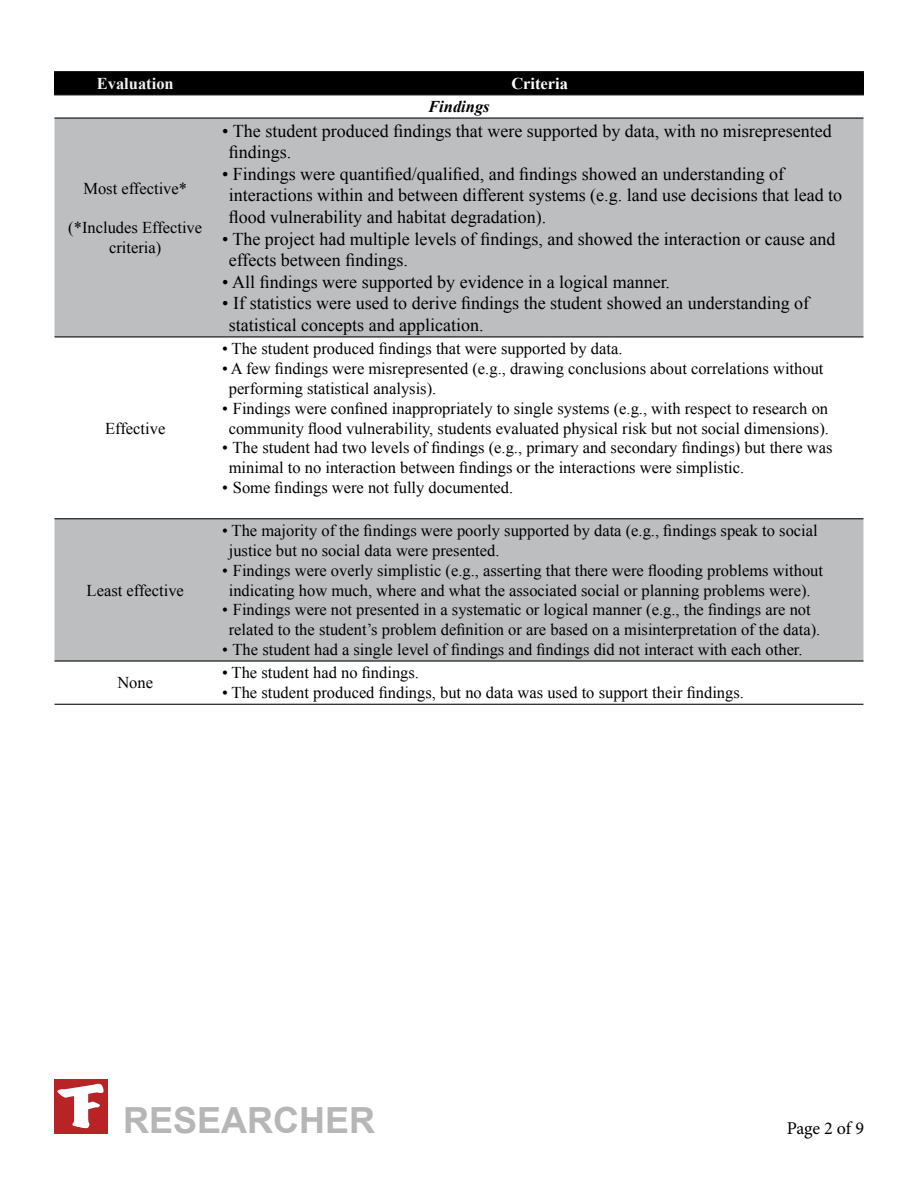
<style>
.page{position:relative;width:918px;height:1188px;background:#fff}
.page>*{position:absolute;margin:0;border:0;box-sizing:border-box;transform-origin:0 0}
.t1{font:700 36px "Arial";color:#b6b6b7}
.t2{font:18px/21.6px "Times New Roman";color:#000}
.t3{font:18px "Minion Pro";letter-spacing:-.01em;color:#000}
.t4{font:16.5px/19.8px "Times New Roman";color:#000;text-align:center}
.t5{font:700 16.5px "Times New Roman";color:#f2f2f3}
.t6{font:700 16.5px "Times New Roman";color:#fff}
.t7{font:italic 700 16.5px "Times New Roman";color:#000}
</style>
<div class="page">
<div style="left:54px;top:1080px;width:54px;height:54px;background:#b82326"></div>
<svg style="left:74px;top:1090px;width:26px;height:38px"></svg>
<svg style="left:55px;top:95px;width:808px;height:609px"></svg>
<svg style="left:55px;top:119px;width:808px;height:541px;fill:#bcbec0"></svg>
<hr style="left:55px;top:118px;width:161px;height:1px;background:#000">
<hr style="left:216px;top:118px;width:647px;height:1px;background:#000">
<hr style="left:55px;top:336px;width:161px;height:1px;background:#000">
<hr style="left:216px;top:336px;width:647px;height:1px;background:#000">
<hr style="left:55px;top:518px;width:161px;height:1px;background:#000">
<hr style="left:216px;top:518px;width:647px;height:1px;background:#000">
<hr style="left:55px;top:660px;width:161px;height:2px;background:#000">
<hr style="left:216px;top:660px;width:647px;height:2px;background:#000">
<hr style="left:55px;top:704px;width:161px;height:1px;background:#000">
<hr style="left:216px;top:704px;width:647px;height:1px;background:#000">
<hr style="left:54px;top:71px;width:162px;height:1px;background:#000">
<hr style="left:216px;top:71px;width:648px;height:1px;background:#000">
<div style="left:54px;top:72px;width:810px;height:22px;background:#000"></div>
<hr style="left:54px;top:94px;width:162px;height:1px;background:#000">
<hr style="left:216px;top:94px;width:648px;height:1px;background:#000">
<p class="t5" style="left:97px;top:72px;width:79px">Evaluation</p>
<p class="t6" style="left:511px;top:72px;width:58px">Criteria</p>
<p class="t7" style="left:428px;top:95px;width:63px">Findings</p>
<p class="t4" style="left:83px;top:178px;width:105px">Most effective*</p>
<p class="t4" style="left:68px;top:218px;width:135px">(*Includes Effective criteria)</p>
<p class="t4" style="left:105px;top:418px;width:62px">Effective</p>
<p class="t4" style="left:87px;top:580px;width:99px">Least effective</p>
<p class="t4" style="left:117px;top:673px;width:37px">None</p>
<p class="t2" style="left:229px;top:119px;width:605px;text-indent:-7px">• The student produced findings that were supported by data, with no misrepresented findings.</p>
<p class="t2" style="left:229px;top:163px;width:615px;text-indent:-7px">• Findings were quantified/qualified, and findings showed an understanding of interactions within and between different systems (e.g. land use decisions that lead to flood vulnerability and habitat degradation).</p>
<p class="t2" style="left:229px;top:227px;width:608px;text-indent:-7px">• The project had multiple levels of findings, and showed the interaction or cause and effects between findings.</p>
<p class="t2" style="left:222px;top:271px;width:450px">• All findings were supported by evidence in a logical manner.</p>
<p class="t2" style="left:229px;top:292px;width:582px;text-indent:-7px">• If statistics were used to derive findings the student showed an understanding of statistical concepts and application.</p>
<p class="t4" style="left:222px;top:339px;width:402px">• The student produced findings that were supported by data.</p>
<p class="t4" style="left:229px;top:359px;width:596px;text-align:left;text-indent:-7px">• A few findings were misrepresented (e.g., drawing conclusions about correlations without performing statistical analysis).</p>
<p class="t4" style="left:222px;top:398px;width:608px">• Findings were confined inappropriately to single systems (e.g., with respect to research on community flood vulnerability, students evaluated physical risk but not social dimensions).</p>
<p class="t4" style="left:229px;top:438px;width:605px;text-align:left;text-indent:-7px">• The student had two levels of findings (e.g., primary and secondary findings) but there was minimal to no interaction between findings or the interactions were simplistic.</p>
<p class="t4" style="left:222px;top:477px;width:293px">• Some findings were not fully documented.</p>
<p class="t4" style="left:229px;top:521px;width:591px;text-align:left;text-indent:-7px">• The majority of the findings were poorly supported by data (e.g., findings speak to social justice but no social data were presented.</p>
<p class="t4" style="left:222px;top:560px;width:603px">• Findings were overly simplistic (e.g., asserting that there were flooding problems without indicating how much, where and what the associated social or planning problems were).</p>
<p class="t4" style="left:222px;top:600px;width:600px">• Findings were not presented in a systematic or logical manner (e.g., the findings are not related to the student’s problem definition or are based on a misinterpretation of the data).</p>
<p class="t4" style="left:222px;top:639px;width:582px">• The student had a single level of findings and findings did not interact with each other.</p>
<p class="t4" style="left:222px;top:663px;width:199px">• The student had no findings.</p>
<p class="t4" style="left:222px;top:683px;width:523px">• The student produced findings, but no data was used to support their findings.</p>
<h1 class="t1" style="left:57px;top:1097px;width:319px"><sup>T</sup> RESEARCHER</h1>
<p class="t3" style="left:787px;top:1116px;width:79px">Page 2 of 9</p>
</div>
